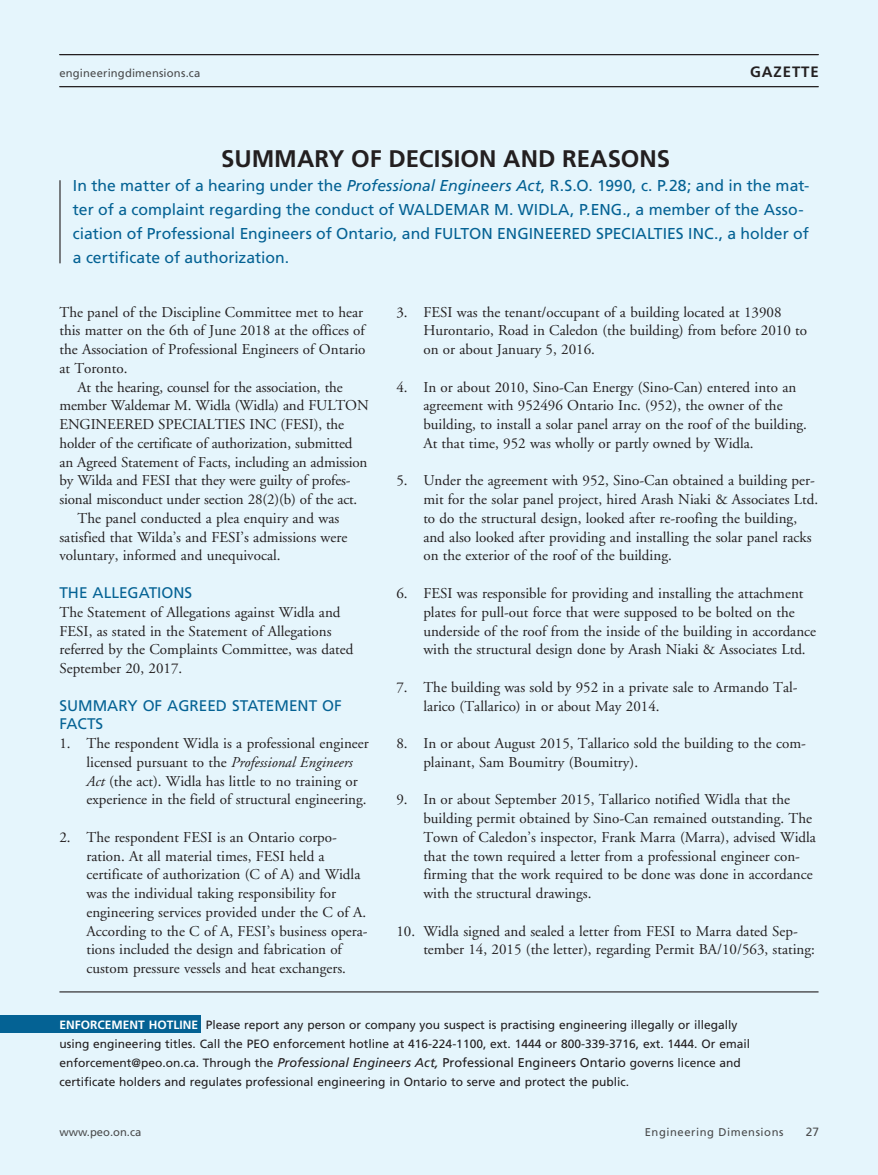
<style>
.page{position:relative;width:878px;height:1175px;background:#fff}
.page>*{position:absolute;margin:0;border:0;box-sizing:border-box;transform-origin:0 0}
.t1{font:700 24px "Frutiger";color:#231f20}
.t2{font:15.75px/24px "Frutiger";color:#046294}
.t3{font:15.3px/18.8px "Frutiger";color:#046294}
.t4{font:15px/18.8px "Adobe Garamond";color:#231f20}
.t5{font:700 15px "Frutiger";letter-spacing:.06em;color:#231f20}
.t6{font:12px/18.8px "Frutiger";color:#231f20}
.t7{font:12px "Frutiger";color:#4b4c4d}
.t8{font:11.25px "Frutiger";letter-spacing:.02em;color:#4b4c4d}
.t9{font:11.25px "Frutiger";letter-spacing:.05em;color:#4b4c4d}
.t10{font:11.25px "Frutiger";color:#4b4c4d}
.s1{font-style:italic}
.s2{font-weight:700;color:#fff}
.s3{font-style:italic;font-size:12.75px}
.s4{font-size:12.75px}
</style>
<div class="page">
<div style="left:0;top:0;width:878px;height:1174px;background:#e5f5fc"></div>
<hr style="left:59px;top:180px;width:2px;height:83px;background:#231f20">
<hr style="left:59px;top:54px;width:759px;height:1px;background:#231f20">
<hr style="left:59px;top:86px;width:759px;height:1px;background:#231f20">
<div style="left:0;top:1015px;width:200px;height:18px;background:#046294"></div>
<hr style="left:59px;top:991px;width:759px;height:1px;background:#231f20">
<p class="t8" style="left:59px;top:67px;width:142px">engineeringdimensions.ca</p>
<p class="t5" style="left:750px;top:63px;width:70px">GAZETTE</p>
<p class="t1" style="left:221px;top:145px;width:450px">SUMMARY OF DECISION AND REASONS</p>
<p class="t2" style="left:73px;top:174px;width:738px">In the matter of a hearing under the <span class="s1">Professional Engineers Act</span>, R.S.O. 1990, c. P.28; and in the mat&shy;ter of a complaint regarding the conduct of WALDEMAR M. WIDLA, P.ENG., a member of the Asso&shy;ciation of Professional Engineers of Ontario, and FULTON ENGINEERED SPECIALTIES INC., a holder of a certificate of authorization.</p>
<p class="t4" style="left:59px;top:303px;width:305px">The panel of the Discipline Committee met to hear</p>
<p class="t4" style="left:59px;top:322px;width:307px">this matter on the 6th of June 2018 at the offices of</p>
<p class="t4" style="left:59px;top:340px;width:307px">the Association of Professional Engineers of Ontario</p>
<p class="t4" style="left:59px;top:359px;width:69px">at Toronto.</p>
<p class="t4" style="left:77px;top:378px;width:267px">At the hearing, counsel for the association, the</p>
<p class="t4" style="left:59px;top:397px;width:311px">member Waldemar M. Widla (Widla) and FULTON</p>
<p class="t4" style="left:59px;top:415px;width:286px">ENGINEERED SPECIALTIES INC (FESI), the</p>
<p class="t4" style="left:59px;top:434px;width:294px">holder of the certificate of authorization, submitted</p>
<p class="t4" style="left:59px;top:453px;width:309px">an Agreed Statement of Facts, including an admission</p>
<p class="t4" style="left:59px;top:472px;width:293px">by Wilda and FESI that they were guilty of profes-</p>
<p class="t4" style="left:59px;top:490px;width:299px">sional misconduct under section 28(2)(b) of the act.</p>
<p class="t4" style="left:77px;top:509px;width:263px">The panel conducted a plea enquiry and was</p>
<p class="t4" style="left:59px;top:528px;width:289px">satisfied that Wilda’s and FESI’s admissions were</p>
<p class="t4" style="left:59px;top:547px;width:222px">voluntary, informed and unequivocal.</p>
<p class="t3" style="left:59px;top:583px;width:134px">THE ALLEGATIONS</p>
<p class="t4" style="left:59px;top:603px;width:295px">The Statement of Allegations against Widla and FESI, as stated in the Statement of Allegations referred by the Complaints Committee, was dated September 20, 2017.</p>
<p class="t3" style="left:59px;top:696px;width:284px">SUMMARY OF AGREED STATEMENT OF<br>FACTS</p>
<p class="t4" style="left:86px;top:734px;width:284px;text-indent:-27px">1. The respondent Widla is a professional engineer licensed pursuant to the <span class="s1">Professional Engineers Act</span> (the act). Widla has little to no training or experience in the field of structural engineering.</p>
<p class="t4" style="left:86px;top:828px;width:283px;text-indent:-27px">2. The respondent FESI is an Ontario corpo&shy;ration. At all material times, FESI held a certificate of authorization (C of A) and Widla was the individual taking responsibility for engineering services provided under the C of A.<br>According to the C of A, FESI’s business opera&shy;tions included the design and fabrication of custom pressure vessels and heat exchangers.</p>
<p class="t4" style="left:423px;top:303px;width:385px;text-indent:-27px">3. FESI was the tenant/occupant of a building located at 13908<br>Hurontario, Road in Caledon (the building) from before 2010 to on or about January 5, 2016.</p>
<p class="t4" style="left:423px;top:378px;width:385px;text-indent:-27px">4. In or about 2010, Sino-Can Energy (Sino-Can) entered into an agreement with 952496 Ontario Inc. (952), the owner of the building, to install a solar panel array on the roof of the building.<br>At that time, 952 was wholly or partly owned by Widla.</p>
<p class="t4" style="left:423px;top:472px;width:396px;text-indent:-27px">5. Under the agreement with 952, Sino-Can obtained a building per&shy;mit for the solar panel project, hired Arash Niaki &amp; Associates Ltd. to do the structural design, looked after re-roofing the building, and also looked after providing and installing the solar panel racks on the exterior of the roof of the building.</p>
<p class="t4" style="left:423px;top:584px;width:394px;text-indent:-27px">6. FESI was responsible for providing and installing the attachment plates for pull-out force that were supposed to be bolted on the underside of the roof from the inside of the building in accordance with the structural design done by Arash Niaki &amp; Associates Ltd.</p>
<p class="t4" style="left:423px;top:678px;width:376px;text-indent:-27px">7. The building was sold by 952 in a private sale to Armando Tal&shy;larico (Tallarico) in or about May 2014.</p>
<p class="t4" style="left:423px;top:734px;width:384px;text-indent:-27px">8. In or about August 2015, Tallarico sold the building to the com&shy;plainant, Sam Boumitry (Boumitry).</p>
<p class="t4" style="left:423px;top:790px;width:394px;text-indent:-27px">9. In or about September 2015, Tallarico notified Widla that the building permit obtained by Sino-Can remained outstanding. The Town of Caledon’s inspector, Frank Marra (Marra), advised Widla that the town required a letter from a professional engineer con&shy;firming that the work required to be done was done in accordance with the structural drawings.</p>
<p class="t4" style="left:423px;top:922px;width:393px;text-indent:-27px">10. Widla signed and sealed a letter from FESI to Marra dated Sep&shy;tember 14, 2015 (the letter), regarding Permit BA/10/563, stating:</p>
<p class="t6" style="left:59px;top:1016px;width:692px"><span class="s2">ENFORCEMENT HOTLINE</span> Please report any person or company you suspect is practising engineering illegally or illegally using engineering titles. Call the PEO enforcement hotline at 416-224-1100, ext. 1444 or 800-339-3716, ext. 1444. Or email enforcement@peo.on.ca. Through the <span class="s3">Professional Engineers Act,</span> <span class="s4">Professional Engineers Ontario</span> governs licence and certificate holders and regulates professional engineering in Ontario to serve and protect the public.</p>
<p class="t10" style="left:59px;top:1125px;width:83px">www.peo.on.ca</p>
<p class="t9" style="left:644px;top:1125px;width:140px">Engineering Dimensions</p>
<p class="t7" style="left:805px;top:1124px;width:15px">27</p>
</div>
